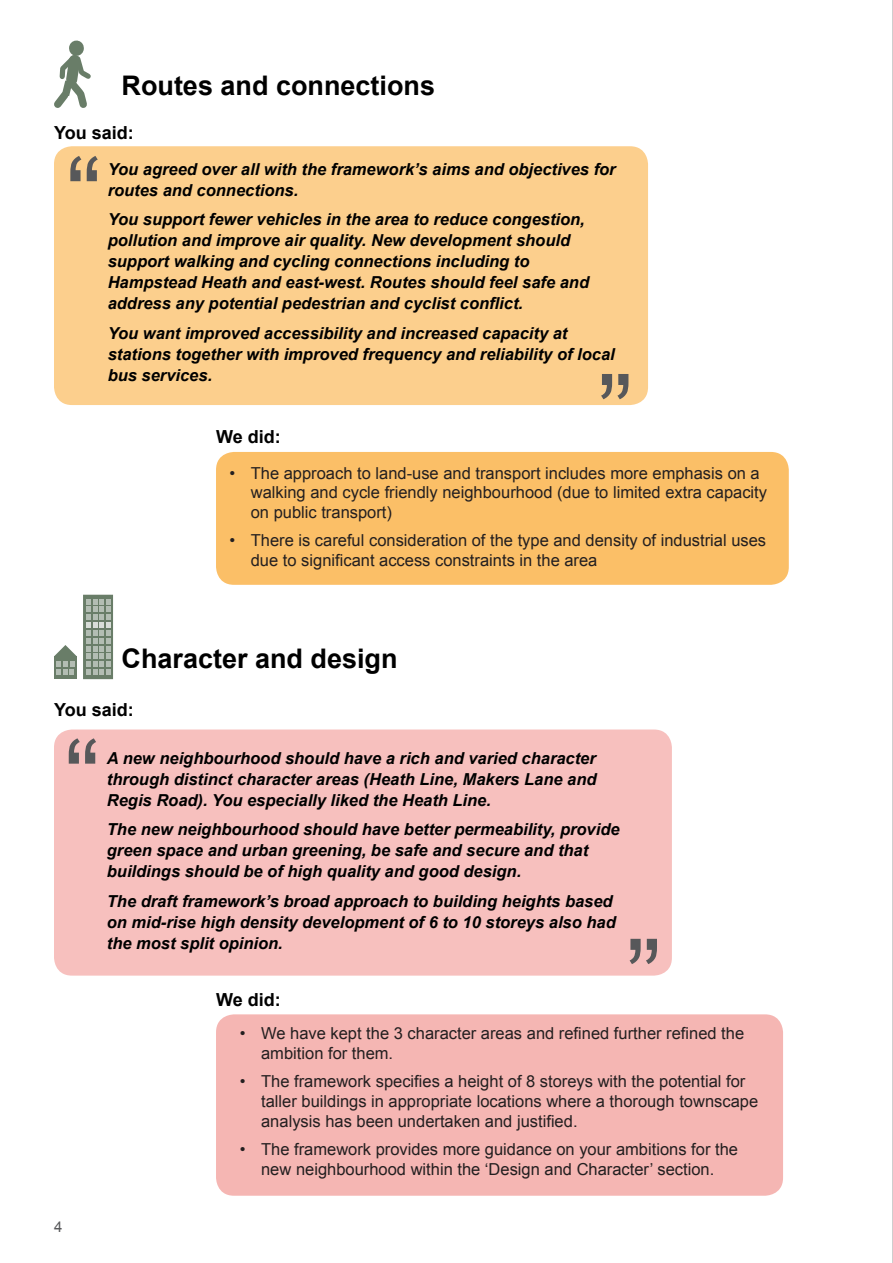
<style>
.page{position:relative;width:893px;height:1263px;background:#fff}
.page>*{position:absolute;margin:0;border:0;box-sizing:border-box;transform-origin:0 0}
.t1{font:108px "Arial";color:#57585a}
.Quotations{font:700 27px "Arial";color:#000}
.Quotations-2{font:700 18px "Arial";color:#000}
.Quotations_2{font:italic 700 16.5px/21px "Arial";color:#000}
.t2{font:16.5px/19.8px "Arial";color:#231f20}
.t3{font:15px "Arial";color:#57585a}
</style>
<div class="page">
<div style="left:54px;top:729px;width:618px;height:247px;background:#f7c0be;border-radius:18px"></div>
<div style="left:216px;top:1014px;width:567px;height:182px;background:#f5b6b3;border-radius:18px"></div>
<div style="left:54px;top:146px;width:594px;height:259px;background:#fccf8d;border-radius:18px"></div>
<div style="left:216px;top:452px;width:573px;height:133px;background:#fbbf67;border-radius:18px"></div>
<svg style="left:54px;top:48px;width:37px;height:60px"></svg>
<div style="left:83px;top:595px;width:30px;height:84px;background:#697d68"></div>
<div style="left:54px;top:656px;width:23px;height:23px;background:#697d68"></div>
<svg style="left:86px;top:599px;width:25px;height:76px"></svg>
<svg style="left:54px;top:645px;width:23px;height:30px"></svg>
<hr style="left:892px;top:0;width:1px;height:1263px;background:#231f20">
<p class="Quotations" style="left:122px;top:67px;width:315px">Routes and connections</p>
<p class="Quotations-2" style="left:54px;top:120px;width:81px">You said:</p>
<p class="t1" style="left:66px;top:126px;width:37px">“</p>
<p class="Quotations_2" style="left:108px;top:159px;width:510px">You agreed over all with the framework’s aims and objectives for routes and connections.</p>
<p class="Quotations_2" style="left:108px;top:209px;width:483px">You support fewer vehicles in the area to reduce congestion, pollution and improve air quality. New development should support walking and cycling connections including to Hampstead Heath and east-west. Routes should feel safe and address any potential pedestrian and cyclist conflict.</p>
<p class="Quotations_2" style="left:108px;top:323px;width:509px">You want improved accessibility and increased capacity at stations together with improved frequency and reliability of local bus services.</p>
<p class="t1" style="left:633px;top:429px;width:37px;rotate:-180deg">“</p>
<p class="Quotations-2" style="left:216px;top:425px;width:66px">We did:</p>
<p class="t2" style="left:251px;top:463px;width:518px;text-indent:-21px">• The approach to land-use and transport includes more emphasis on a walking and cycle friendly neighbourhood (due to limited extra capacity on public transport)</p>
<p class="t2" style="left:251px;top:531px;width:517px;text-indent:-21px">• There is careful consideration of the type and density of industrial uses due to significant access constraints in the area</p>
<p class="Quotations" style="left:122px;top:641px;width:278px">Character and design</p>
<p class="Quotations-2" style="left:54px;top:698px;width:81px">You said:</p>
<p class="t1" style="left:64px;top:708px;width:37px">“</p>
<p class="Quotations_2" style="left:107px;top:748px;width:491px;text-align:justify">A new neighbourhood should have a rich and varied character through distinct character areas (Heath Line, Makers Lane and Regis Road). You especially liked the Heath Line.</p>
<p class="Quotations_2" style="left:107px;top:819px;width:514px">The new neighbourhood should have better permeability, provide green space and urban greening, be safe and secure and that buildings should be of high quality and good design.</p>
<p class="Quotations_2" style="left:107px;top:891px;width:510px">The draft framework’s broad approach to building heights based on mid-rise high density development of 6 to 10 storeys also had the most split opinion.</p>
<p class="t1" style="left:661px;top:994px;width:37px;rotate:-180deg">“</p>
<p class="Quotations-2" style="left:216px;top:987px;width:66px">We did:</p>
<p class="t3" style="left:54px;top:1217px;width:10px">4</p>
<p class="t2" style="left:261px;top:1024px;width:485px;text-indent:-21px">• We have kept the 3 character areas and refined further refined the ambition for them.</p>
<p class="t2" style="left:261px;top:1072px;width:499px;text-indent:-21px">• The framework specifies a height of 8 storeys with the potential for taller buildings in appropriate locations where a thorough townscape analysis has been undertaken and justified.</p>
<p class="t2" style="left:240px;top:1140px;width:500px;text-align:center">• The framework provides more guidance on your ambitions for the new neighbourhood within the ‘Design and Character’ section.</p>
</div>
